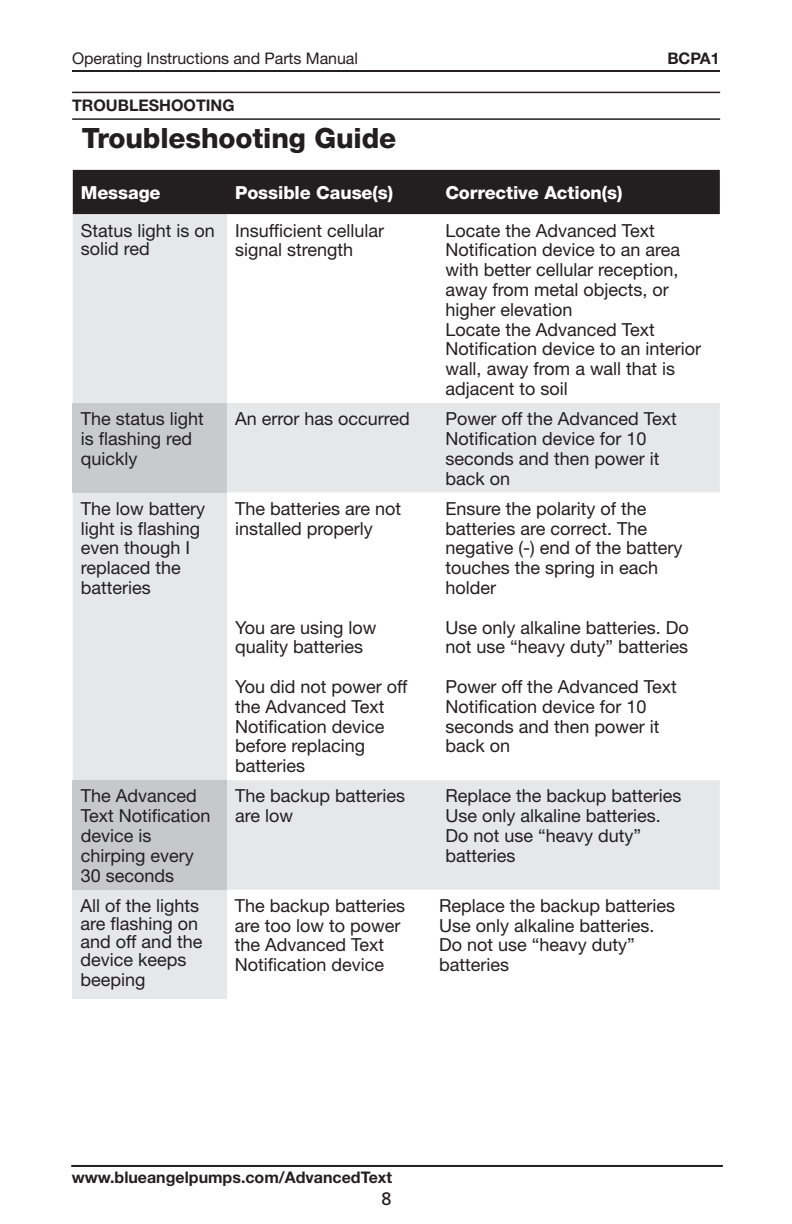
<style>
.page{position:relative;width:792px;height:1224px;background:#fff}
.page>*{position:absolute;margin:0;border:0;box-sizing:border-box;transform-origin:0 0}
.Troubleshtg_-_not__e{font:800 28px "Helvetica Neue";letter-spacing:-.005em;color:#231f20}
.Troubleshtg_-_not__e-2{font:18px/18px "Helvetica Neue";color:#231f20}
.Troubleshtg_-_not__e-3{font:800 18px "Helvetica Neue";letter-spacing:-.005em;color:#fff}
.Body_English{font:18px "Frutiger";color:#231f20}
.Section_Head_-_Engli{font:700 16px "Helvetica Neue";color:#231f20}
.Body_English-2{font:16px "Helvetica Neue";letter-spacing:-.005em;color:#231f20}
.Body_English-3{font:700 16px "Helvetica Neue";letter-spacing:-.005em;color:#231f20}
</style>
<div class="page">
<hr style="left:71px;top:1165px;width:652px;height:2px;background:#231f20">
<div style="left:73px;top:890px;width:154px;height:109px;background:#e6e7e9"></div>
<hr style="left:72px;top:70px;width:648px;height:2px;background:#231f20">
<div style="left:73px;top:170px;width:647px;height:44px;background:#231f20"></div>
<div style="left:73px;top:214px;width:647px;height:676px;background:#e6e7e9"></div>
<svg style="left:227px;top:214px;width:493px;height:566px"></svg>
<div style="left:73px;top:403px;width:154px;height:90px;background:#c9cacc"></div>
<div style="left:73px;top:780px;width:154px;height:110px;background:#c7c8ca"></div>
<hr style="left:72px;top:92px;width:648px;height:1px;background:#231f20">
<hr style="left:72px;top:118px;width:648px;height:2px;background:#231f20">
<p class="Body_English-2" style="left:72px;top:49px;width:287px">Operating Instructions and Parts Manual</p>
<p class="Body_English-3" style="left:667px;top:48px;width:54px">BCPA1</p>
<p class="Section_Head_-_Engli" style="left:72px;top:95px;width:164px">TROUBLESHOOTING</p>
<p class="Troubleshtg_-_not__e" style="left:82px;top:122px;width:316px">Troubleshooting Guide</p>
<p class="Troubleshtg_-_not__e-3" style="left:81px;top:182px;width:81px">Message</p>
<p class="Troubleshtg_-_not__e-3" style="left:235px;top:182px;width:159px">Possible Cause(s)</p>
<p class="Troubleshtg_-_not__e-3" style="left:445px;top:182px;width:178px">Corrective Action(s)</p>
<p class="Troubleshtg_-_not__e-2" style="left:81px;top:221px;width:136px">Status light is on solid red</p>
<p class="Troubleshtg_-_not__e-2" style="left:235px;top:221px;width:151px">Insufficient cellular</p>
<p class="Troubleshtg_-_not__e-2" style="left:445px;top:221px;width:211px">Locate the Advanced Text</p>
<p class="Troubleshtg_-_not__e-2" style="left:445px;top:241px;width:236px">Notification device to an area</p>
<p class="Troubleshtg_-_not__e-2" style="left:445px;top:260px;width:235px">with better cellular reception,</p>
<p class="Troubleshtg_-_not__e-2" style="left:445px;top:280px;width:225px">away from metal objects, or</p>
<p class="Troubleshtg_-_not__e-2" style="left:445px;top:300px;width:129px">higher elevation</p>
<p class="Troubleshtg_-_not__e-2" style="left:445px;top:320px;width:211px">Locate the Advanced Text</p>
<p class="Troubleshtg_-_not__e-2" style="left:445px;top:340px;width:257px">Notification device to an interior</p>
<p class="Troubleshtg_-_not__e-2" style="left:445px;top:359px;width:231px">wall, away from a wall that is</p>
<p class="Troubleshtg_-_not__e-2" style="left:445px;top:379px;width:124px">adjacent to soil</p>
<p class="Troubleshtg_-_not__e-2" style="left:235px;top:241px;width:120px">signal strength</p>
<p class="Troubleshtg_-_not__e-2" style="left:81px;top:409px;width:125px">The status light</p>
<p class="Troubleshtg_-_not__e-2" style="left:81px;top:429px;width:113px">is flashing red</p>
<p class="Troubleshtg_-_not__e-2" style="left:81px;top:449px;width:58px">quickly</p>
<p class="Troubleshtg_-_not__e-2" style="left:81px;top:499px;width:126px">The low battery</p>
<p class="Troubleshtg_-_not__e-2" style="left:81px;top:519px;width:121px">light is flashing</p>
<p class="Troubleshtg_-_not__e-2" style="left:81px;top:539px;width:111px">even though I</p>
<p class="Troubleshtg_-_not__e-2" style="left:81px;top:559px;width:102px">replaced the</p>
<p class="Troubleshtg_-_not__e-2" style="left:81px;top:578px;width:72px">batteries</p>
<p class="Troubleshtg_-_not__e-2" style="left:81px;top:787px;width:118px">The Advanced</p>
<p class="Troubleshtg_-_not__e-2" style="left:81px;top:807px;width:131px">Text Notification</p>
<p class="Troubleshtg_-_not__e-2" style="left:81px;top:826px;width:72px">device is</p>
<p class="Troubleshtg_-_not__e-2" style="left:81px;top:846px;width:115px">chirping every</p>
<p class="Troubleshtg_-_not__e-2" style="left:81px;top:866px;width:95px">30 seconds</p>
<p class="Troubleshtg_-_not__e-2" style="left:81px;top:896px;width:123px">All of the lights are flashing on and off and the device keeps</p>
<p class="Troubleshtg_-_not__e-2" style="left:81px;top:970px;width:67px">beeping</p>
<p class="Troubleshtg_-_not__e-2" style="left:235px;top:409px;width:176px">An error has occurred</p>
<p class="Troubleshtg_-_not__e-2" style="left:445px;top:409px;width:233px">Power off the Advanced Text</p>
<p class="Troubleshtg_-_not__e-2" style="left:445px;top:429px;width:203px">Notification device for 10</p>
<p class="Troubleshtg_-_not__e-2" style="left:445px;top:449px;width:216px">seconds and then power it</p>
<p class="Troubleshtg_-_not__e-2" style="left:445px;top:469px;width:66px">back on</p>
<p class="Troubleshtg_-_not__e-2" style="left:235px;top:499px;width:168px">The batteries are not</p>
<p class="Troubleshtg_-_not__e-2" style="left:235px;top:519px;width:139px">installed properly</p>
<p class="Troubleshtg_-_not__e-2" style="left:235px;top:618px;width:143px">You are using low</p>
<p class="Troubleshtg_-_not__e-2" style="left:235px;top:638px;width:130px">quality batteries</p>
<p class="Troubleshtg_-_not__e-2" style="left:235px;top:677px;width:174px">You did not power off</p>
<p class="Troubleshtg_-_not__e-2" style="left:235px;top:697px;width:151px">the Advanced Text</p>
<p class="Troubleshtg_-_not__e-2" style="left:235px;top:717px;width:151px">Notification device</p>
<p class="Troubleshtg_-_not__e-2" style="left:235px;top:737px;width:132px">before replacing</p>
<p class="Troubleshtg_-_not__e-2" style="left:235px;top:757px;width:72px">batteries</p>
<p class="Troubleshtg_-_not__e-2" style="left:235px;top:787px;width:172px">The backup batteries</p>
<p class="Troubleshtg_-_not__e-2" style="left:235px;top:807px;width:59px">are low</p>
<p class="Troubleshtg_-_not__e-2" style="left:235px;top:896px;width:172px">The backup batteries</p>
<p class="Troubleshtg_-_not__e-2" style="left:235px;top:916px;width:167px">are too low to power</p>
<p class="Troubleshtg_-_not__e-2" style="left:235px;top:936px;width:151px">the Advanced Text</p>
<p class="Troubleshtg_-_not__e-2" style="left:235px;top:956px;width:151px">Notification device</p>
<p class="Troubleshtg_-_not__e-2" style="left:445px;top:499px;width:203px">Ensure the polarity of the</p>
<p class="Troubleshtg_-_not__e-2" style="left:445px;top:519px;width:203px">batteries are correct. The</p>
<p class="Troubleshtg_-_not__e-2" style="left:445px;top:539px;width:239px">negative (-) end of the battery</p>
<p class="Troubleshtg_-_not__e-2" style="left:445px;top:559px;width:214px">touches the spring in each</p>
<p class="Troubleshtg_-_not__e-2" style="left:445px;top:578px;width:52px">holder</p>
<p class="Troubleshtg_-_not__e-2" style="left:445px;top:618px;width:245px">Use only alkaline batteries. Do</p>
<p class="Troubleshtg_-_not__e-2" style="left:445px;top:638px;width:244px">not use “heavy duty” batteries</p>
<p class="Troubleshtg_-_not__e-2" style="left:445px;top:677px;width:233px">Power off the Advanced Text</p>
<p class="Troubleshtg_-_not__e-2" style="left:445px;top:697px;width:203px">Notification device for 10</p>
<p class="Troubleshtg_-_not__e-2" style="left:445px;top:717px;width:216px">seconds and then power it</p>
<p class="Troubleshtg_-_not__e-2" style="left:445px;top:737px;width:66px">back on</p>
<p class="Troubleshtg_-_not__e-2" style="left:445px;top:787px;width:238px">Replace the backup batteries</p>
<p class="Troubleshtg_-_not__e-2" style="left:445px;top:807px;width:217px">Use only alkaline batteries.</p>
<p class="Troubleshtg_-_not__e-2" style="left:445px;top:826px;width:197px">Do not use “heavy duty”</p>
<p class="Troubleshtg_-_not__e-2" style="left:445px;top:846px;width:72px">batteries</p>
<p class="Troubleshtg_-_not__e-2" style="left:439px;top:896px;width:238px">Replace the backup batteries</p>
<p class="Troubleshtg_-_not__e-2" style="left:439px;top:916px;width:217px">Use only alkaline batteries.</p>
<p class="Troubleshtg_-_not__e-2" style="left:439px;top:936px;width:197px">Do not use “heavy duty”</p>
<p class="Troubleshtg_-_not__e-2" style="left:439px;top:956px;width:72px">batteries</p>
<p class="Section_Head_-_Engli" style="left:72px;top:1167px;width:322px">www.blueangelpumps.com/AdvancedText</p>
<p class="Body_English" style="left:382px;top:1188px;width:12px">8</p>
</div>
